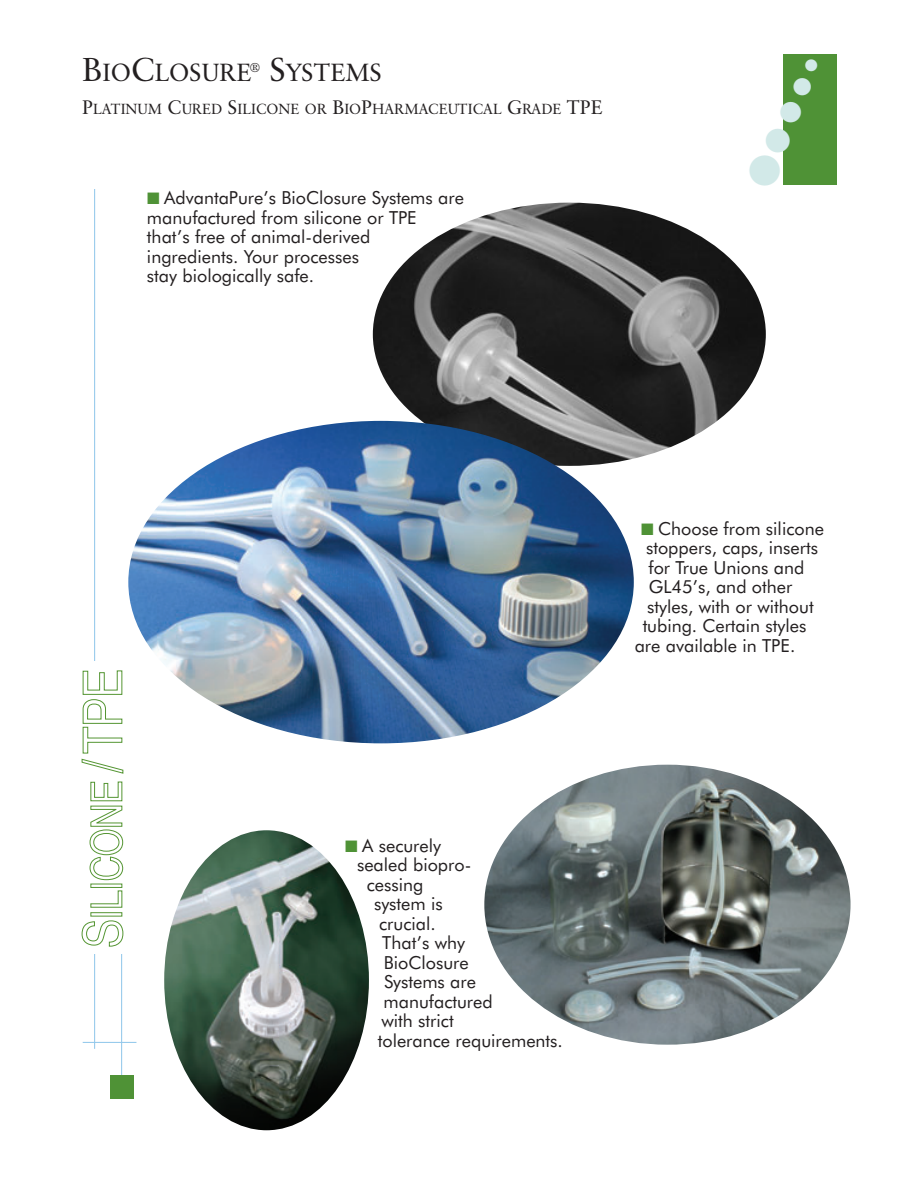
<style>
.page{position:relative;width:918px;height:1188px;background:#fff}
.page>*{position:absolute;margin:0;border:0;box-sizing:border-box;transform-origin:0 0}
.t1{font:42px "Zapf Dingbats";color:#d2e9e8}
.t2{font:33px "Zapf Dingbats";color:#d2e9e8}
.t3{font:28.5px "Zapf Dingbats";color:#d2e9e8}
.t4{font:24.75px "Classical Garamond BT";color:#231f20}
.t5{font:24px "Zapf Dingbats";color:#d2e9e8}
.t6{font:18px/19.5px "Futura BT";color:#231f20}
.t7{font:16.5px "Zapf Dingbats";color:#d2e9e8}
.t8{font:14.7px "Classical Garamond BT";color:#231f20}
.s1{font-size:33px}
.s2{font-size:19.5px}
.s3{color:#4f9236}
</style>
<div class="page">
<div style="left:783px;top:54px;width:54px;height:131px;background:#4f9236"></div>
<hr style="left:83px;top:1042px;width:53px;height:1px;background:#93c8eb">
<hr style="left:94px;top:189px;width:1px;height:860px;background:#93c8eb">
<hr style="left:121px;top:894px;width:1px;height:182px;background:#93c8eb">
<div style="left:110px;top:1075px;width:24px;height:24px;background:#4f9236"></div>
<img style="left:373px;top:203px;width:393px;height:263px;border-radius:50%">
<img style="left:128px;top:421px;width:506px;height:322px;border-radius:50%">
<img style="left:484px;top:765px;width:367px;height:280px;border-radius:50%">
<div style="left:78px;top:661px;width:55px;height:293px;background:#fff"></div>
<svg style="left:81px;top:920px;width:42px;height:27px"></svg>
<div style="left:90px;top:912px;width:32px;height:5px;border:1px solid #549532"></div>
<svg style="left:90px;top:890px;width:33px;height:18px"></svg>
<div style="left:90px;top:884px;width:32px;height:4px;border:1px solid #549532"></div>
<svg style="left:89px;top:856px;width:34px;height:25px"></svg>
<div style="left:93px;top:833px;width:26px;height:19px;border:1px solid #549532;border-radius:50%"></div>
<div style="left:90px;top:829px;width:33px;height:26px;border:1px solid #549532;border-radius:50%"></div>
<svg style="left:90px;top:781px;width:33px;height:46px"></svg>
<svg style="left:81px;top:670px;width:42px;height:104px"></svg>
<img style="left:164px;top:830px;width:205px;height:300px;border-radius:50%">
<h3 class="t4" style="left:82px;top:62px;width:301px"><span class="s1">B</span>IO<span class="s1">C</span>LOSURE<sup>®</sup> <span class="s1">S</span>YSTEMS</h3>
<p class="t8" style="left:82px;top:103px;width:522px"><span class="s2">P</span>LATINUM <span class="s2">C</span>URED <span class="s2">S</span>ILICONE OR <span class="s2">B</span>IO<span class="s2">P</span>HARMACEUTICAL <span class="s2">G</span>RADE <span class="s2">TPE</span></p>
<p class="t6" style="left:147px;top:190px;width:318px"><span class="s3">■</span> AdvantaPure’s BioClosure Systems are manufactured from silicone or TPE<br>that’s free of animal-derived ingredients. Your processes<br>stay biologically safe.</p>
<p class="t7" style="left:805px;top:58px;width:15px">●</p>
<h3 class="t5" style="left:793px;top:75px;width:20px">●</h3>
<h3 class="t3" style="left:779px;top:99px;width:24px">●</h3>
<h2 class="t2" style="left:765px;top:125px;width:28px">●</h2>
<h1 class="t1" style="left:748px;top:151px;width:35px">●</h1>
<p class="t6" style="left:641px;top:520px;width:184px"><span class="s3">■</span> Choose from silicone</p>
<p class="t6" style="left:646px;top:540px;width:174px">stoppers, caps, inserts</p>
<p class="t6" style="left:648px;top:559px;width:157px">for True Unions and</p>
<p class="t6" style="left:649px;top:579px;width:145px">GL45’s, and other</p>
<p class="t6" style="left:647px;top:598px;width:168px">styles, with or without</p>
<p class="t6" style="left:643px;top:618px;width:165px">tubing. Certain styles</p>
<p class="t6" style="left:635px;top:637px;width:162px">are available in TPE.</p>
<p class="t6" style="left:345px;top:837px;width:98px"><span class="s3">■</span> A securely</p>
<p class="t6" style="left:357px;top:857px;width:116px">sealed biopro-</p>
<p class="t6" style="left:367px;top:876px;width:58px">cessing</p>
<p class="t6" style="left:374px;top:896px;width:70px">system is</p>
<p class="t6" style="left:379px;top:915px;width:58px">crucial.</p>
<p class="t6" style="left:382px;top:935px;width:84px">That’s why</p>
<p class="t6" style="left:384px;top:954px;width:87px">BioClosure</p>
<p class="t6" style="left:384px;top:974px;width:94px">Systems are</p>
<p class="t6" style="left:384px;top:993px;width:111px">manufactured</p>
<p class="t6" style="left:381px;top:1013px;width:74px">with strict</p>
<p class="t6" style="left:378px;top:1032px;width:187px">tolerance requirements.</p>
</div>
